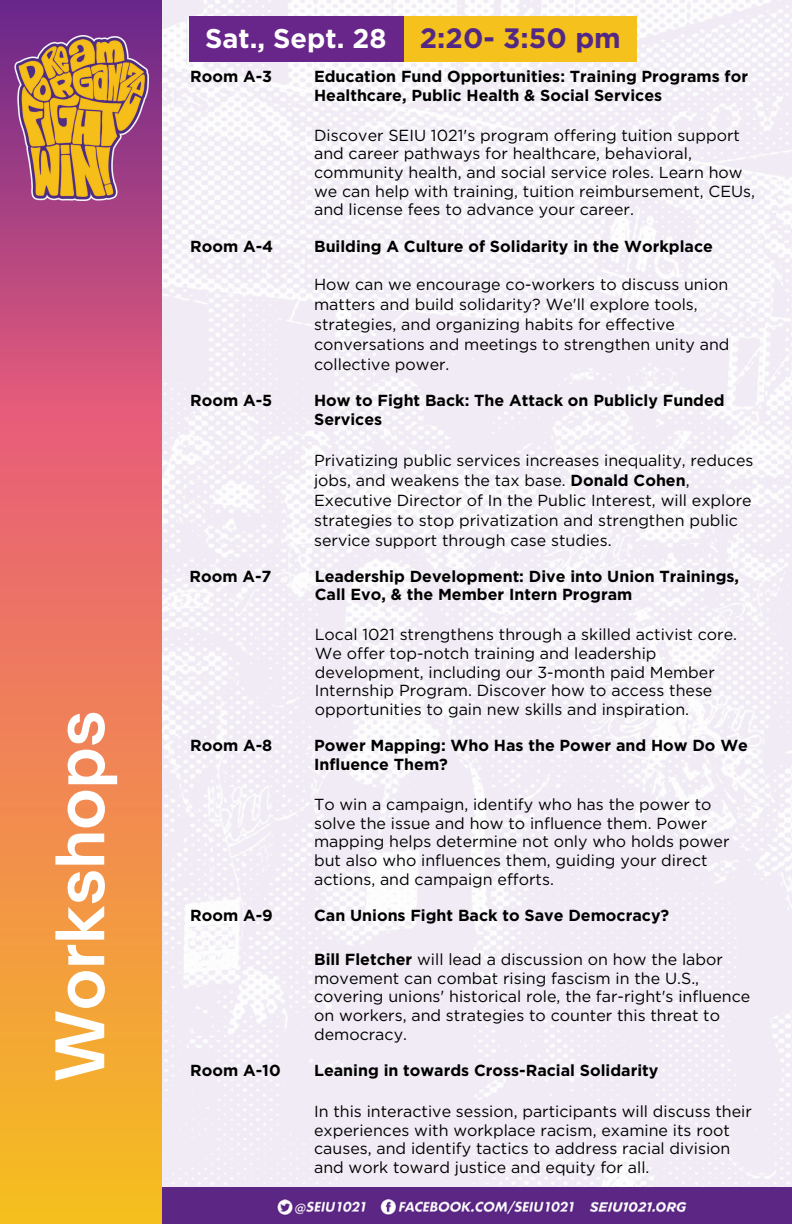
<style>
.page{position:relative;width:792px;height:1224px;background:#fff}
.page>*{position:absolute;margin:0;border:0;box-sizing:border-box;transform-origin:0 0}
.t1{font:700 64px "Open Sauce One";color:#fff}
.t2{font:700 28px "Gotham";color:#522884}
.t3{font:700 27px "Gotham";color:#fff}
.t4{font:16px/18.6px "Gotham";color:#000}
.t5{font:700 16px/18.6px "Gotham";color:#000}
.s1{font-weight:700}
</style>
<div class="page">
<img style="left:162px;top:0;width:630px;height:1188px">
<img style="left:162px;top:1188px;width:630px;height:36px">
<div style="left:190px;top:16px;width:214px;height:45px;background:#68268b"></div>
<div style="left:404px;top:16px;width:233px;height:45px;background:#f5c11c"></div>
<svg style="left:0;top:0;width:162px;height:1224px;background:#e17b5a"></svg>
<img style="left:13px;top:35px;width:135px;height:165px">
<h3 class="t1" style="left:40px;top:1082px;width:373px;rotate:-90deg">Workshops</h3>
<h1 class="t3" style="left:205px;top:22px;width:183px">Sat., Sept. 28</h1>
<p class="t2" style="left:420px;top:21px;width:202px">2:20- 3:50 pm</p>
<h3 class="t5" style="left:190px;top:67px;width:83px">Room A-3</h3>
<h3 class="t5" style="left:314px;top:67px;width:435px">Education Fund Opportunities: Training Programs for<br>Healthcare, Public Health &amp; Social Services</h3>
<p class="t4" style="left:314px;top:126px;width:443px">Discover SEIU 1021's program offering tuition support and career pathways for healthcare, behavioral, community health, and social service roles. Learn how we can help with training, tuition reimbursement, CEUs, and license fees to advance your career.</p>
<p class="t5" style="left:190px;top:237px;width:85px">Room A-4</p>
<h2 class="t5" style="left:314px;top:237px;width:400px">Building A Culture of Solidarity in the Workplace</h2>
<h2 class="t4" style="left:314px;top:275px;width:417px;line-height:20px">How can we encourage co-workers to discuss union matters and build solidarity? We'll explore tools, strategies, and organizing habits for effective conversations and meetings to strengthen unity and collective power.</h2>
<h3 class="t5" style="left:190px;top:391px;width:84px">Room A-5</h3>
<h3 class="t5" style="left:314px;top:391px;width:412px">How to Fight Back: The Attack on Publicly Funded<br>Services</h3>
<p class="t4" style="left:314px;top:450px;width:441px;line-height:20px">Privatizing public services increases inequality, reduces jobs, and weakens the tax base. <span class="s1">Donald Cohen</span>, Executive Director of In the Public Interest, will explore strategies to stop privatization and strengthen public service support through case studies.</p>
<h3 class="t5" style="left:190px;top:566px;width:83px">Room A-7</h3>
<h3 class="t5" style="left:315px;top:567px;width:426px">Leadership Development: Dive into Union Trainings,<br>Call Evo, &amp; the Member Intern Program</h3>
<p class="t4" style="left:315px;top:625px;width:424px">Local 1021 strengthens through a skilled activist core.<br>We offer top-notch training and leadership development, including our 3-month paid Member Internship Program. Discover how to access these opportunities to gain new skills and inspiration.</p>
<h3 class="t5" style="left:190px;top:736px;width:84px">Room A-8</h3>
<h3 class="t5" style="left:314px;top:736px;width:435px">Power Mapping: Who Has the Power and How Do We<br>Influence Them?</h3>
<p class="t4" style="left:314px;top:795px;width:417px">To win a campaign, identify who has the power to solve the issue and how to influence them. Power mapping helps determine not only who holds power but also who influences them, guiding your direct actions, and campaign efforts.</p>
<h3 class="t5" style="left:190px;top:906px;width:84px">Room A-9</h3>
<h3 class="t5" style="left:314px;top:906px;width:357px">Can Unions Fight Back to Save Democracy?</h3>
<p class="t4" style="left:314px;top:950px;width:438px"><span class="s1">Bill Fletcher</span> will lead a discussion on how the labor movement can combat rising fascism in the U.S., covering unions' historical role, the far-right's influence on workers, and strategies to counter this threat to democracy.</p>
<h3 class="t5" style="left:190px;top:1061px;width:92px">Room A-10</h3>
<h3 class="t5" style="left:314px;top:1061px;width:346px">Leaning in towards Cross-Racial Solidarity</h3>
<p class="t4" style="left:314px;top:1102px;width:439px">In this interactive session, participants will discuss their experiences with workplace racism, examine its root causes, and identify tactics to address racial division and work toward justice and equity for all.</p>
</div>
